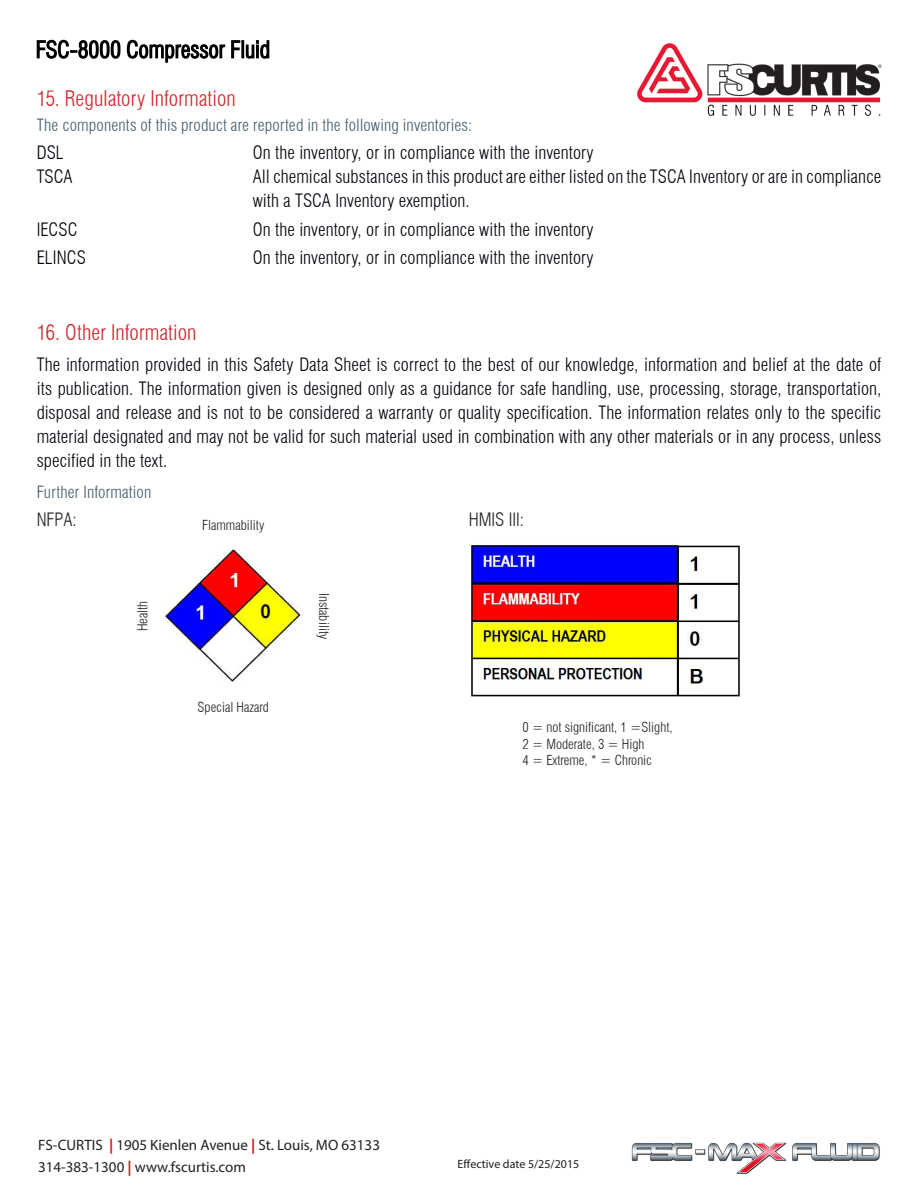
<style>
.page{position:relative;width:918px;height:1188px;background:#fff}
.page>*{position:absolute;margin:0;border:0;box-sizing:border-box;transform-origin:0 0}
.t1{font:300 condensed 21px "Swiss 721 BT";letter-spacing:.005em;color:#d1232a}
.t2{font:300 condensed 18px/24px "Swiss 721 BT";letter-spacing:.005em;color:#00010c;text-align:justify}
.t3{font:300 condensed 18px "Swiss 721 BT";color:#231f20}
.t4{font:300 condensed 16.5px "Swiss 721 BT";letter-spacing:.01em;color:#435b6d}
.t5{font:15px/21.6px "Myriad Pro";color:#231f20}
.t6{font:300 condensed 13.5px "Swiss 721 BT";color:#231f20}
.t7{font:12px "Myriad Pro";color:#221e1f}
.s1{font-weight:700;color:#d7171f}
</style>
<div class="page">
<img style="left:637px;top:43px;width:245px;height:73px">
<svg style="left:36px;top:39px;width:234px;height:24px"></svg>
<img style="left:631px;top:1142px;width:249px;height:32px">
<img style="left:165px;top:549px;width:136px;height:133px">
<img style="left:471px;top:540px;width:269px;height:157px">
<p class="t1" style="left:37px;top:86px;width:201px">15. Regulatory Information</p>
<p class="t4" style="left:37px;top:115px;width:437px">The components of this product are reported in the following inventories:</p>
<p class="t2" style="left:37px;top:141px;width:28px">DSL</p>
<p class="t2" style="left:253px;top:141px;width:343px">On the inventory, or in compliance with the inventory</p>
<p class="t2" style="left:37px;top:165px;width:37px">TSCA</p>
<p class="t2" style="left:253px;top:165px;width:630px">All chemical substances in this product are either listed on the TSCA Inventory or are in compliance</p>
<p class="t2" style="left:253px;top:189px;width:219px">with a TSCA Inventory exemption.</p>
<p class="t2" style="left:37px;top:217px;width:42px">IECSC</p>
<p class="t2" style="left:253px;top:217px;width:343px">On the inventory, or in compliance with the inventory</p>
<p class="t2" style="left:37px;top:246px;width:51px">ELINCS</p>
<p class="t2" style="left:253px;top:246px;width:343px">On the inventory, or in compliance with the inventory</p>
<p class="t1" style="left:37px;top:320px;width:161px">16. Other Information</p>
<p class="t2" style="left:37px;top:353px;width:846px">The information provided in this Safety Data Sheet is correct to the best of our knowledge, information and belief at the date of its publication. The information given is designed only as a guidance for safe handling, use, processing, storage, transportation, disposal and release and is not to be considered a warranty or quality specification. The information relates only to the specific material designated and may not be valid for such material used in combination with any other materials or in any process, unless specified in the text.</p>
<p class="t4" style="left:37px;top:482px;width:116px">Further Information</p>
<p class="t3" style="left:37px;top:509px;width:42px">NFPA:</p>
<p class="t3" style="left:469px;top:509px;width:57px">HMIS III:</p>
<p class="t6" style="left:202px;top:517px;width:64px">Flammability</p>
<p class="t6" style="left:134px;top:631px;width:32px;rotate:-90deg">Health</p>
<p class="t6" style="left:198px;top:699px;width:73px">Special Hazard</p>
<p class="t6" style="left:332px;top:593px;width:48px;rotate:90deg">Instability</p>
<p class="t6" style="left:523px;top:719px;width:152px">0 = not significant, 1 =Slight,</p>
<p class="t6" style="left:523px;top:736px;width:123px">2 = Moderate, 3 = High</p>
<p class="t6" style="left:523px;top:752px;width:131px">4 = Extreme, * = Chronic</p>
<p class="t5" style="left:38px;top:1134px;width:343px">FS-CURTIS <span class="s1">|</span> 1905 Kienlen Avenue <span class="s1">|</span> St. Louis, MO 63133<br>314-383-1300 <span class="s1">|</span> www.fscurtis.com</p>
<p class="t7" style="left:458px;top:1157px;width:123px">Effective date 5/25/2015</p>
</div>
